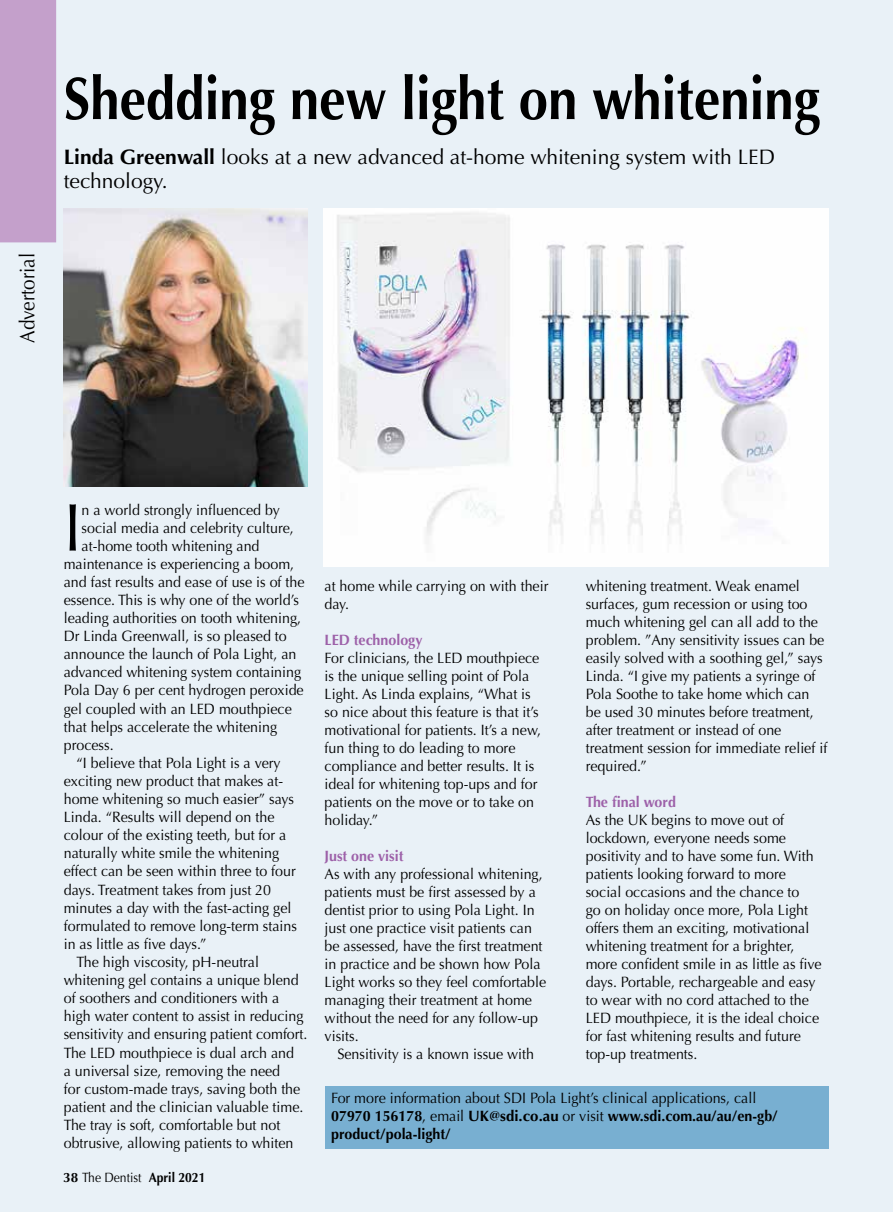
<style>
.page{position:relative;width:893px;height:1212px;background:#e9f1f7}
.page>*{position:absolute;margin:0;border:0;box-sizing:border-box;transform-origin:0 0}
.t1{font:67.5px "Optima";color:#000;scale:.95 1}
.t2{font:700 60px "Optima";color:#000;scale:.88 1}
.t3{font:21px/24px "Optima";color:#000}
.t4{font:21px "Optima";color:#000;scale:.9 1}
.t5{font:15px/18px "Optima";color:#000;scale:.95 1}
.t6{font:700 15px "Optima";color:#9d61a9;scale:.95 1}
.t7{font:700 13.5px "Optima";color:#000}
.s1{font-weight:700}
.s2{font-weight:400}
</style>
<div class="page">
<div style="left:0;top:0;width:56px;height:242px;background:#c4a0cb"></div>
<div style="left:325px;top:1086px;width:503px;height:62px;background:#78afd1"></div>
<img style="left:323px;top:208px;width:505px;height:359px">
<img style="left:63px;top:208px;width:245px;height:279px">
<h3 class="t4" style="left:15px;top:343px;width:101px;rotate:-90deg">Advertorial</h3>
<h2 class="t2" style="left:64px;top:64px;width:861px">Shedding new light on whitening</h2>
<h3 class="t3" style="left:64px;top:145px;width:713px"><span class="s1">Linda Greenwall</span> looks at a new advanced at-home whitening system with LED technology.</h3>
<h1 class="t1" style="left:64px;top:488px;width:20px">I</h1>
<p class="t5" style="left:82px;top:501px;width:210px">n a world strongly influenced by</p>
<p class="t5" style="left:82px;top:519px;width:225px">social media and celebrity culture,</p>
<p class="t5" style="left:82px;top:537px;width:189px">at-home tooth whitening and</p>
<p class="t5" style="left:64px;top:555px;width:244px">maintenance is experiencing a boom,</p>
<p class="t5" style="left:64px;top:573px;width:255px">and fast results and ease of use is of the</p>
<p class="t5" style="left:64px;top:591px;width:249px">essence. This is why one of the world’s</p>
<p class="t5" style="left:64px;top:609px;width:251px">leading authorities on tooth whitening,</p>
<p class="t5" style="left:64px;top:627px;width:236px">Dr Linda Greenwall, is so pleased to</p>
<p class="t5" style="left:64px;top:645px;width:247px">announce the launch of Pola Light, an</p>
<p class="t5" style="left:64px;top:663px;width:251px">advanced whitening system containing</p>
<p class="t5" style="left:64px;top:681px;width:254px">Pola Day 6 per cent hydrogen peroxide</p>
<p class="t5" style="left:64px;top:699px;width:242px">gel coupled with an LED mouthpiece</p>
<p class="t5" style="left:64px;top:718px;width:226px">that helps accelerate the whitening</p>
<p class="t5" style="left:64px;top:736px;width:54px">process.</p>
<p class="t5" style="left:77px;top:754px;width:216px">“I believe that Pola Light is a very</p>
<p class="t5" style="left:64px;top:772px;width:232px">exciting new product that makes at-</p>
<p class="t5" style="left:64px;top:790px;width:244px">home whitening so much easier” says</p>
<p class="t5" style="left:64px;top:808px;width:223px">Linda. “Results will depend on the</p>
<p class="t5" style="left:64px;top:826px;width:236px">colour of the existing teeth, but for a</p>
<p class="t5" style="left:64px;top:844px;width:228px">naturally white smile the whitening</p>
<p class="t5" style="left:64px;top:862px;width:246px">effect can be seen within three to four</p>
<p class="t5" style="left:64px;top:881px;width:220px">days. Treatment takes from just 20</p>
<p class="t5" style="left:64px;top:899px;width:241px">minutes a day with the fast-acting gel</p>
<p class="t5" style="left:64px;top:917px;width:247px">formulated to remove long-term stains</p>
<p class="t5" style="left:64px;top:935px;width:152px">in as little as five days.”</p>
<p class="t5" style="left:77px;top:953px;width:194px">The high viscosity, pH-neutral</p>
<p class="t5" style="left:64px;top:971px;width:249px">whitening gel contains a unique blend</p>
<p class="t5" style="left:64px;top:989px;width:228px">of soothers and conditioners with a</p>
<p class="t5" style="left:64px;top:1007px;width:254px">high water content to assist in reducing</p>
<p class="t5" style="left:64px;top:1025px;width:258px">sensitivity and ensuring patient comfort.</p>
<p class="t5" style="left:64px;top:1043px;width:244px">The LED mouthpiece is dual arch and</p>
<p class="t5" style="left:64px;top:1062px;width:229px">a universal size, removing the need</p>
<p class="t5" style="left:64px;top:1080px;width:250px">for custom-made trays, saving both the</p>
<p class="t5" style="left:64px;top:1098px;width:254px">patient and the clinician valuable time.</p>
<p class="t5" style="left:64px;top:1116px;width:229px">The tray is soft, comfortable but not</p>
<p class="t5" style="left:64px;top:1134px;width:243px">obtrusive, allowing patients to whiten</p>
<p class="t7" style="left:63px;top:1170px;width:144px">38 <span class="s2">The Dentist</span> April 2021</p>
<p class="t5" style="left:325px;top:577px;width:237px">at home while carrying on with their day.</p>
<p class="t6" style="left:325px;top:631px;width:105px">LED technology</p>
<p class="t5" style="left:325px;top:649px;width:229px">For clinicians, the LED mouthpiece is the unique selling point of Pola<br>Light. As Linda explains, “What is so nice about this feature is that it’s motivational for patients. It’s a new, fun thing to do leading to more compliance and better results. It is ideal for whitening top-ups and for patients on the move or to take on holiday.”</p>
<p class="t6" style="left:325px;top:847px;width:85px">Just one visit</p>
<p class="t5" style="left:325px;top:865px;width:235px">As with any professional whitening, patients must be first assessed by a dentist prior to using Pola Light. In just one practice visit patients can be assessed, have the first treatment in practice and be shown how Pola<br>Light works so they feel comfortable managing their treatment at home without the need for any follow-up visits.</p>
<p class="t5" style="left:337px;top:1045px;width:209px">Sensitivity is a known issue with</p>
<p class="t5" style="left:586px;top:577px;width:256px">whitening treatment. Weak enamel surfaces, gum recession or using too much whitening gel can all add to the problem. ”Any sensitivity issues can be easily solved with a soothing gel,” says Linda. “I give my patients a syringe of Pola Soothe to take home which can be used 30 minutes before treatment, after treatment or instead of one treatment session for immediate relief if required.”</p>
<p class="t6" style="left:586px;top:793px;width:97px">The final word</p>
<p class="t5" style="left:586px;top:811px;width:250px">As the UK begins to move out of lockdown, everyone needs some positivity and to have some fun. With patients looking forward to more social occasions and the chance to<br>go on holiday once more, Pola Light offers them an exciting, motivational whitening treatment for a brighter, more confident smile in as little as five days. Portable, rechargeable and easy to wear with no cord attached to the LED mouthpiece, it is the ideal choice for fast whitening results and future top-up treatments.</p>
<p class="t5" style="left:331px;top:1089px;width:472px">For more information about SDI Pola Light’s clinical applications, call<br><span class="s1">07970 156178</span>, email <span class="s1">UK@sdi.co.au</span> or visit <span class="s1">www.sdi.com.au/au/en-gb/ product/pola-light/</span></p>
</div>
